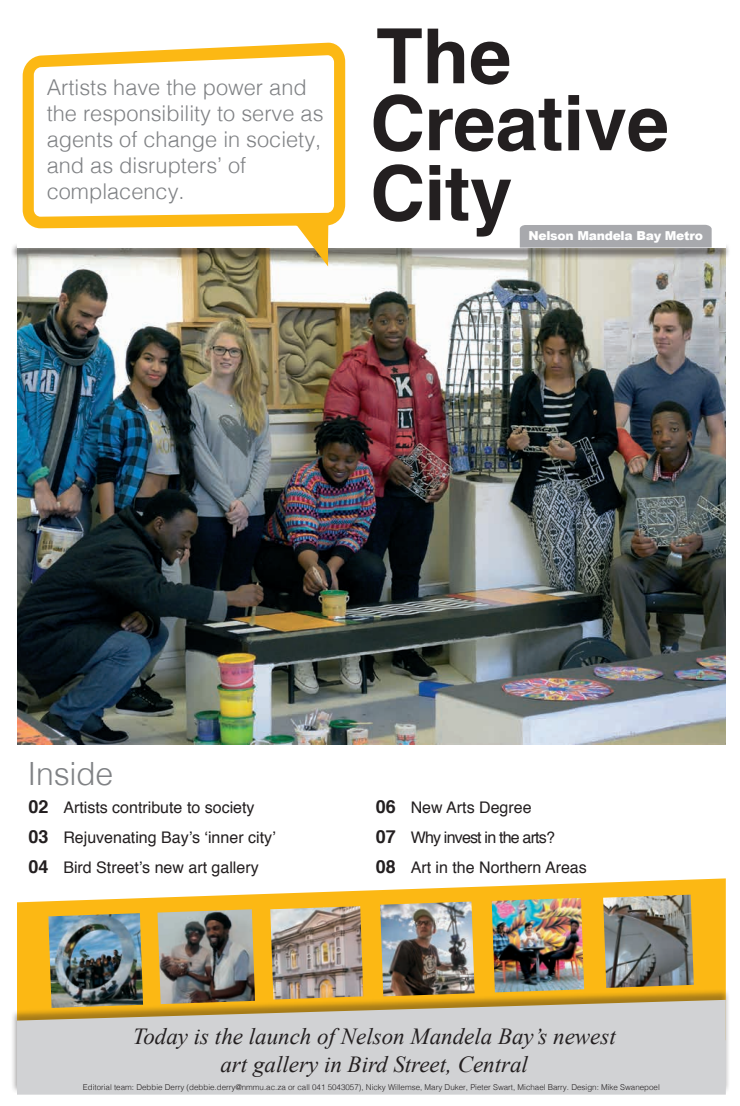
<style>
.page{position:relative;width:740px;height:1106px;background:#fff}
.page>*{position:absolute;margin:0;border:0;box-sizing:border-box;transform-origin:0 0}
.t1{font:700 76.1px/68.4px "Helvetica";color:#231f20}
.t2{font:300 32px "Helvetica";letter-spacing:-.01em;color:#808285}
.t3{font:italic 23px/27.6px "Times New Roman";color:#231f20;text-align:center}
.t4{font:300 21.8px/26.1px "Helvetica";color:#808285}
.t5{font:16px/30px "Helvetica";color:#231f20}
.t6{font:900 12.3px "Arial";letter-spacing:-.02em;color:#fff}
.t7{font:300 8px "Helvetica";color:#231f20}
.s1{font-weight:700;font-size:18px}
</style>
<div class="page">
<svg style="left:17px;top:878px;width:709px;height:110px;fill:#fcb814"></svg>
<div style="left:11px;top:988px;width:719px;height:106px;background:#231f20;opacity:.4"></div>
<svg style="left:17px;top:999px;width:709px;height:95px;background:#d0cbc0"></svg>
<img style="left:17px;top:260px;width:709px;height:484px">
<div style="left:11px;top:242px;width:719px;height:18px;background:#231f20;opacity:.6"></div>
<div style="left:17px;top:241px;width:709px;height:7px;background:#fff"></div>
<svg style="left:23px;top:43px;width:322px;height:223px"></svg>
<img style="left:48px;top:913px;width:95px;height:95px">
<img style="left:157px;top:909px;width:98px;height:95px">
<img style="left:270px;top:906px;width:93px;height:93px">
<img style="left:380px;top:901px;width:95px;height:95px">
<img style="left:603px;top:894px;width:91px;height:93px">
<img style="left:492px;top:897px;width:92px;height:95px">
<div style="left:520px;top:225px;width:192px;height:23px;background:#a8a9ad"></div>
<h3 class="t4" style="left:47px;top:72px;width:278px">Artists have the power and the responsibility to serve as agents of change in society, and as disrupters’ of complacency.</h3>
<h1 class="t1" style="left:370px;top:23px;width:300px">The<br>Creative<br>City</h1>
<p class="t6" style="left:528px;top:226px;width:176px">Nelson Mandela Bay Metro</p>
<h2 class="t2" style="left:28px;top:746px;width:87px">Inside</h2>
<p class="t5" style="left:28px;top:792px;width:249px"><span class="s1">02</span> Artists contribute to society<br><span class="s1">03</span> Rejuvenating Bay’s ‘inner city’<br><span class="s1">04</span> Bird Street’s new art gallery</p>
<p class="t5" style="left:376px;top:792px;width:213px"><span class="s1">06</span> New Arts Degree<br><span class="s1">07</span> Why invest in the arts?<br><span class="s1">08</span> Art in the Northern Areas</p>
<h3 class="t3" style="left:133px;top:1021px;width:484px">Today is the launch of Nelson Mandela Bay’s newest art gallery in Bird Street, Central</h3>
<p class="t7" style="left:83px;top:1080px;width:578px">Editorial team: Debbie Derry (debbie.derry@nmmu.ac.za or call 041 5043057), Nicky Willemse, Mary Duker, Pieter Swart, Michael Barry. Design: Mike Swanepoel</p>
</div>
